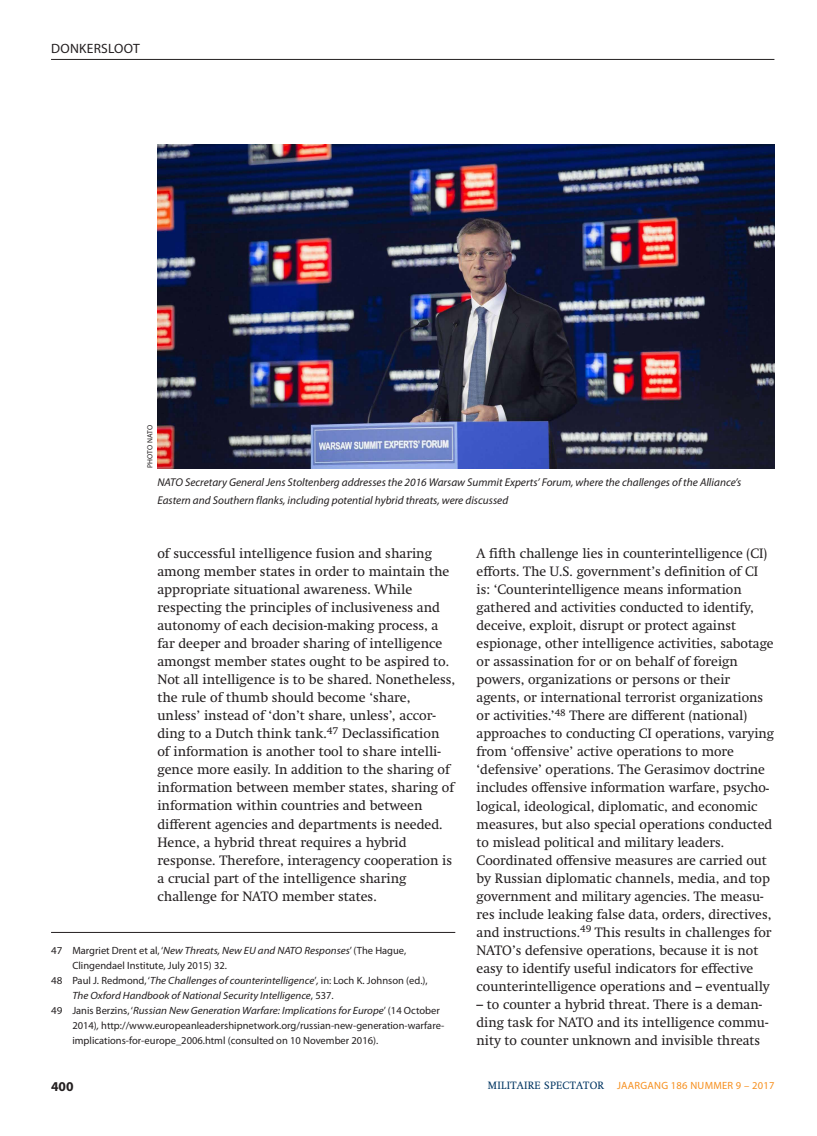
<style>
.page{position:relative;width:817px;height:1136px;background:#fff}
.page>*{position:absolute;margin:0;border:0;box-sizing:border-box;transform-origin:0 0}
.t1{font:13.5px/18px "Swift";color:#231f20}
.t2{font:13.5px "Myriad Pro";letter-spacing:.02em;color:#231f20}
.t3{font:700 13.5px "Myriad Pro";color:#231f20}
.t4{font:italic 11.25px/18px "Myriad Pro";color:#231f20}
.t5{font:10.5px "Myriad Pro";color:#231f20}
.t6{font:10.5px "Myriad Pro";color:#231f20;scale:1.05 1}
.t7{font:italic 10.5px "Myriad Pro";color:#231f20;scale:1.05 1}
.t8{font:10.5px "Myriad Pro";letter-spacing:.025em;color:#f68f1e}
.t9{font:7.5px "Myriad Pro";letter-spacing:-.005em;color:#231f20}
.s1{font-style:italic}
.s2{font-style:normal}
.s3{font-family:"Swift";color:#003562}
</style>
<div class="page">
<hr style="left:51px;top:59px;width:723px;height:1px;background:#231f20">
<img style="left:157px;top:145px;width:617px;height:323px">
<hr style="left:51px;top:932px;width:404px;height:1px;background:#231f20">
<p class="t2" style="left:51px;top:41px;width:90px">DONKERSLOOT</p>
<p class="t9" style="left:146px;top:468px;width:44px;rotate:-90deg">PHOTO NATO</p>
<p class="t4" style="left:157px;top:473px;width:585px">NATO Secretary General Jens Stoltenberg addresses the 2016 Warsaw Summit Experts’ Forum, where the challenges of the Alliance’s<br>Eastern and Southern flanks, including potential hybrid threats, were discussed</p>
<p class="t1" style="left:157px;top:544px;width:299px">of successful intelligence fusion and sharing among member states in order to maintain the appropriate situational awareness. While respecting the principles of inclusiveness and autonomy of each decision-making process, a far deeper and broader sharing of intelligence amongst member states ought to be aspired to.<br>Not all intelligence is to be shared. Nonetheless, the rule of thumb should become ‘share, unless’ instead of ‘don’t share, unless’, accor&shy;ding to a Dutch think tank.<sup>47</sup> Declassification<br>of information is another tool to share intelli&shy;gence more easily. In addition to the sharing of information between member states, sharing of information within countries and between different agencies and departments is needed.<br>Hence, a hybrid threat requires a hybrid response. Therefore, interagency cooperation is a crucial part of the intelligence sharing challenge for NATO member states.</p>
<p class="t6" style="left:51px;top:944px;width:340px">47 Margriet Drent et al, ‘<span class="s1">New Threats, New EU and NATO Responses</span>’ (The Hague,</p>
<p class="t5" style="left:72px;top:959px;width:156px">Clingendael Institute, July 2015) 32.</p>
<p class="t6" style="left:51px;top:974px;width:360px">48 Paul J. Redmond, ‘<span class="s1">The Challenges of counterintelligence</span>’<span class="s1">,</span> in: Loch K. Johnson (ed.),</p>
<p class="t7" style="left:72px;top:989px;width:250px">The Oxford Handbook of National Security Intelligence<span class="s2">, 537.</span></p>
<p class="t7" style="left:51px;top:1004px;width:372px"><span class="s2">49 Janis Berzins, ‘</span>Russian New Generation Warfare: Implications for Europe<span class="s2">’ (14 October</span></p>
<p class="t5" style="left:72px;top:1019px;width:373px">2014)<span class="s1">,</span> http://www.europeanleadershipnetwork.org/russian-new-generation-warfare-</p>
<p class="t5" style="left:72px;top:1034px;width:307px">implications-for-europe_2006.html (consulted on 10 November 2016).</p>
<p class="t1" style="left:476px;top:544px;width:299px">A fifth challenge lies in counterintelligence (CI) efforts. The U.S. government’s definition of CI is: ‘Counterintelligence means information gathered and activities conducted to identify, deceive, exploit, disrupt or protect against espionage, other intelligence activities, sabotage or assassination for or on behalf of foreign powers, organizations or persons or their agents, or international terrorist organizations or activities.’<sup>48</sup> There are different (national) approaches to conducting CI operations, varying from ‘offensive’ active operations to more ‘defensive’ operations. The Gerasimov doctrine includes offensive information warfare, psycho&shy;logical, ideological, diplomatic, and economic measures, but also special operations conducted to mislead political and military leaders.<br>Coordinated offensive measures are carried out by Russian diplomatic channels, media, and top government and military agencies. The measu&shy;res include leaking false data, orders, directives, and instructions.<sup>49</sup> This results in challenges for NATO’s defensive operations, because it is not easy to identify useful indicators for effective counterintelligence operations and – eventually</p>
<p class="t1" style="left:476px;top:994px;width:293px">– to counter a hybrid threat. There is a deman&shy;ding task for NATO and its intelligence commu&shy;nity to counter unknown and invisible threats</p>
<p class="t3" style="left:51px;top:1078px;width:24px">400</p>
<p class="t8" style="left:488px;top:1079px;width:288px"><span class="s3">MILITAIRE SPECTATOR</span> JAARGANG 186 NUMMER 9 – 2017</p>
</div>
